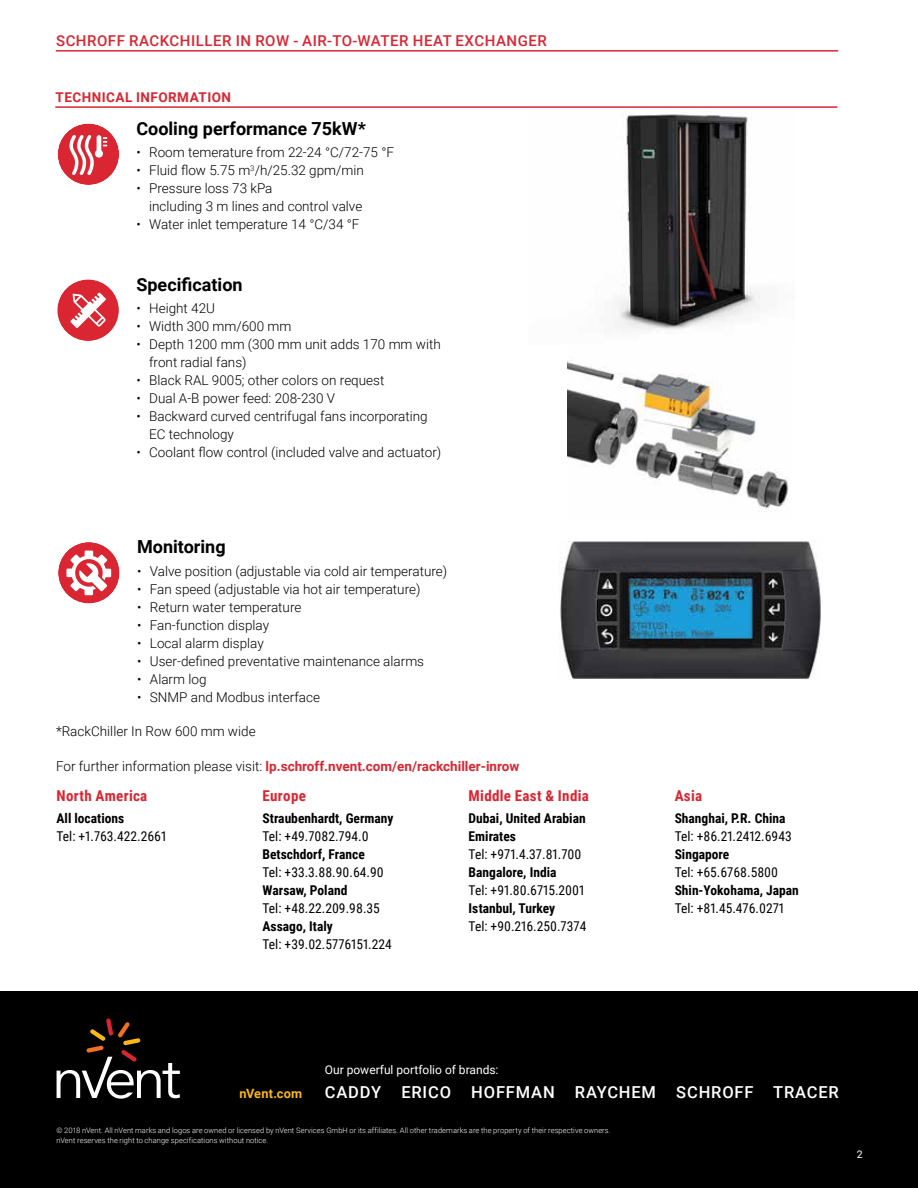
<style>
.page{position:relative;width:918px;height:1188px;background:#fff}
.page>*{position:absolute;margin:0;border:0;box-sizing:border-box;transform-origin:0 0}
.t1{font:700 18px "Roboto";color:#000}
.t2{font:500 16.5px "Roboto";letter-spacing:.05em;color:#fff}
.t3{font:500 15px "Roboto";letter-spacing:.035em;color:#d92632}
.t4{font:700 15px "Roboto Condensed";letter-spacing:.02em;color:#d92632}
.t5{font:300 13.5px/18px "Roboto";color:#000}
.t6{font:13.5px "Roboto Condensed";color:#000}
.t7{font:700 13.5px/18px "Roboto Condensed";color:#000}
.t8{font:700 13.5px "Roboto";color:#d92632}
.t9{font:700 13.5px "Roboto";letter-spacing:.035em;color:#d92632}
.t10{font:700 12.75px "Roboto";letter-spacing:.015em;color:#fdb714}
.t11{font:12px "Roboto";color:#fff}
.t12{font:10.5px "Roboto";color:#fff}
.t13{font:300 7.5px/10.5px "Roboto";letter-spacing:.01em;color:#fff}
.s1{font-weight:300;color:#000}
</style>
<div class="page">
<div style="left:0;top:992px;width:918px;height:196px;background:#000"></div>
<svg style="left:57px;top:1019px;width:123px;height:80px"></svg>
<hr style="left:56px;top:50px;width:782px;height:2px;background:#d92632">
<img style="left:559px;top:541px;width:262px;height:138px">
<hr style="left:55px;top:106px;width:782px;height:2px;background:#d92632">
<div style="left:57px;top:123px;width:63px;height:62px;background:#d92632;border-radius:50%"></div>
<svg style="left:69px;top:135px;width:38px;height:40px"></svg>
<div style="left:57px;top:123px;width:63px;height:63px;border:1px solid #fff;border-radius:50%"></div>
<div style="left:58px;top:542px;width:62px;height:62px;background:#d92632;border-radius:50%"></div>
<svg style="left:66px;top:551px;width:45px;height:44px"></svg>
<div style="left:57px;top:541px;width:63px;height:63px;border:1px solid #fff;border-radius:50%"></div>
<div style="left:57px;top:279px;width:63px;height:63px;background:#d92632;border-radius:50%"></div>
<svg style="left:70px;top:293px;width:36px;height:35px"></svg>
<div style="left:57px;top:279px;width:62px;height:63px;border:1px solid #fff;border-radius:50%"></div>
<img style="left:618px;top:114px;width:142px;height:216px">
<img style="left:568px;top:361px;width:221px;height:151px">
<p class="t3" style="left:56px;top:30px;width:492px">SCHROFF RACKCHILLER IN ROW - AIR-TO-WATER HEAT EXCHANGER</p>
<p class="t9" style="left:56px;top:88px;width:177px">TECHNICAL INFORMATION</p>
<h1 class="t1" style="left:136px;top:116px;width:231px">Cooling performance 75kW*</h1>
<p class="t5" style="left:136px;top:143px;width:259px">• Room temerature from 22-24 °C/72-75 °F</p>
<p class="t5" style="left:136px;top:161px;width:229px">• Fluid flow 5.75 m<sup>3</sup>/h/25.32 gpm/min</p>
<p class="t5" style="left:149px;top:179px;width:215px;text-indent:-13px">• Pressure loss 73 kPa<br>including 3 m lines and control valve</p>
<p class="t5" style="left:136px;top:215px;width:225px">• Water inlet temperature 14 °C/34 °F</p>
<h1 class="t1" style="left:136px;top:272px;width:108px">Specification</h1>
<p class="t5" style="left:136px;top:299px;width:80px">• Height 42U</p>
<p class="t5" style="left:136px;top:317px;width:157px">• Width 300 mm/600 mm</p>
<p class="t5" style="left:149px;top:335px;width:293px;text-indent:-13px">• Depth 1200 mm (300 mm unit adds 170 mm with front radial fans)</p>
<p class="t5" style="left:136px;top:371px;width:249px">• Black RAL 9005; other colors on request</p>
<p class="t5" style="left:136px;top:389px;width:200px">• Dual A-B power feed: 208-230 V</p>
<p class="t5" style="left:149px;top:407px;width:280px;text-indent:-13px">• Backward curved centrifugal fans incorporating<br>EC technology</p>
<p class="t5" style="left:136px;top:443px;width:306px">• Coolant flow control (included valve and actuator)</p>
<h1 class="t1" style="left:137px;top:534px;width:90px">Monitoring</h1>
<p class="t5" style="left:137px;top:561px;width:312px">• Valve position (adjustable via cold air temperature)</p>
<p class="t5" style="left:137px;top:579px;width:285px">• Fan speed (adjustable via hot air temperature)</p>
<p class="t5" style="left:137px;top:597px;width:166px">• Return water temperature</p>
<p class="t5" style="left:137px;top:615px;width:133px">• Fan-function display</p>
<p class="t5" style="left:137px;top:633px;width:128px">• Local alarm display</p>
<p class="t5" style="left:137px;top:651px;width:288px">• User-defined preventative maintenance alarms</p>
<p class="t5" style="left:137px;top:669px;width:71px">• Alarm log</p>
<p class="t5" style="left:137px;top:687px;width:184px">• SNMP and Modbus interface</p>
<p class="t5" style="left:56px;top:722px;width:201px">*RackChiller In Row 600 mm wide</p>
<p class="t8" style="left:56px;top:756px;width:465px"><span class="s1">For further information please visit:</span> lp.schroff.nvent.com/en/rackchiller-inrow</p>
<p class="t4" style="left:57px;top:785px;width:92px">North America</p>
<p class="t7" style="left:57px;top:809px;width:69px">All locations</p>
<p class="t6" style="left:57px;top:827px;width:111px">Tel: +1.763.422.2661</p>
<p class="t4" style="left:469px;top:785px;width:122px">Middle East &amp; India</p>
<p class="t7" style="left:469px;top:809px;width:119px">Dubai, United Arabian<br>Emirates</p>
<p class="t6" style="left:469px;top:845px;width:114px">Tel: +971.4.37.81.700</p>
<p class="t7" style="left:469px;top:863px;width:89px">Bangalore, India</p>
<p class="t6" style="left:469px;top:881px;width:117px">Tel: +91.80.6715.2001</p>
<p class="t7" style="left:469px;top:899px;width:88px">Istanbul, Turkey</p>
<p class="t6" style="left:469px;top:917px;width:119px">Tel: +90.216.250.7374</p>
<p class="t4" style="left:263px;top:785px;width:45px">Europe</p>
<p class="t7" style="left:263px;top:809px;width:133px">Straubenhardt, Germany</p>
<p class="t6" style="left:263px;top:827px;width:108px">Tel: +49.7082.794.0</p>
<p class="t7" style="left:263px;top:845px;width:104px">Betschdorf, France</p>
<p class="t6" style="left:263px;top:863px;width:123px">Tel: +33.3.88.90.64.90</p>
<p class="t7" style="left:263px;top:881px;width:86px">Warsaw, Poland</p>
<p class="t6" style="left:263px;top:899px;width:119px">Tel: +48.22.209.98.35</p>
<p class="t7" style="left:263px;top:917px;width:72px">Assago, Italy</p>
<p class="t6" style="left:263px;top:935px;width:131px">Tel: +39.02.5776151.224</p>
<p class="t4" style="left:675px;top:785px;width:29px">Asia</p>
<p class="t7" style="left:675px;top:809px;width:112px">Shanghai, P.R. China</p>
<p class="t6" style="left:675px;top:827px;width:119px">Tel: +86.21.2412.6943</p>
<p class="t7" style="left:675px;top:845px;width:56px">Singapore</p>
<p class="t6" style="left:675px;top:863px;width:105px">Tel: +65.6768.5800</p>
<p class="t7" style="left:675px;top:881px;width:126px">Shin-Yokohama, Japan</p>
<p class="t6" style="left:675px;top:899px;width:111px">Tel: +81.45.476.0271</p>
<p class="t10" style="left:239px;top:1084px;width:64px">nVent.com</p>
<p class="t11" style="left:325px;top:1061px;width:175px">Our powerful portfolio of brands:</p>
<p class="t2" style="left:325px;top:1080px;width:516px">CADDY ERICO HOFFMAN RAYCHEM SCHROFF TRACER</p>
<p class="t13" style="left:57px;top:1125px;width:556px">© 2018 nVent. All nVent marks and logos are owned or licensed by nVent Services GmbH or its affiliates. All other trademarks are the property of their respective owners. nVent reserves the right to change specifications without notice.</p>
<p class="t12" style="left:857px;top:1147px;width:7px">2</p>
</div>
